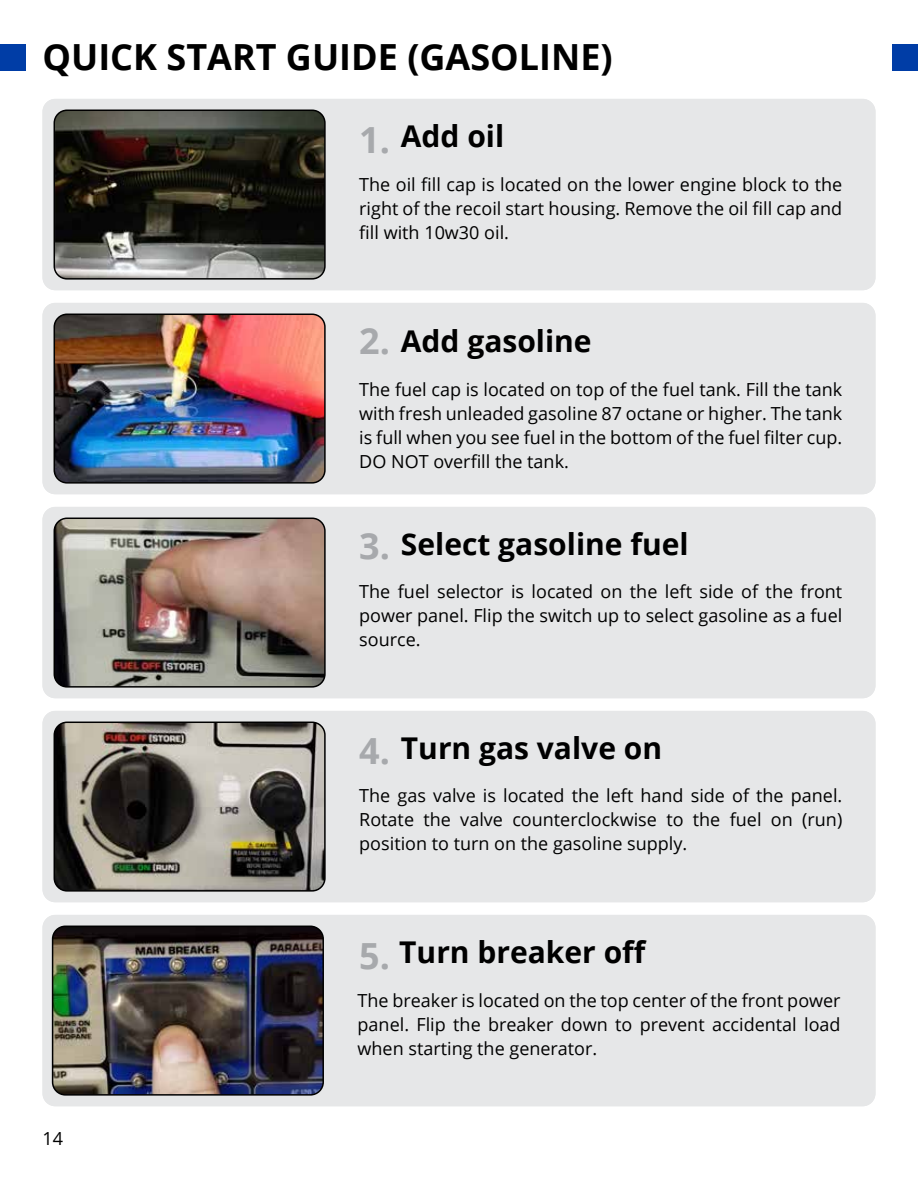
<style>
.page{position:relative;width:918px;height:1188px;background:#fff}
.page>*{position:absolute;margin:0;border:0;box-sizing:border-box;transform-origin:0 0}
.t1{font:700 36px "Open Sans";color:#000}
.t2{font:700 36px "Open Sans";color:#a7a9ac}
.t3{font:700 30px "Open Sans";color:#000}
.t4{font:18px/24px "Open Sans";color:#000;text-align:justify}
.s1{font-size:36px;color:#a7a9ac}
</style>
<div class="page">
<div style="left:0;top:44px;width:26px;height:27px;background:#003da6"></div>
<div style="left:892px;top:44px;width:26px;height:27px;background:#003da6"></div>
<div style="left:43px;top:99px;width:832px;height:191px;background:#e6e7e8;border-radius:13px"></div>
<svg style="left:54px;top:110px;width:271px;height:169px;background:#3b3933"></svg>
<div style="left:54px;top:110px;width:272px;height:170px;border:2px solid #000;border-radius:13px"></div>
<div style="left:43px;top:507px;width:832px;height:191px;background:#e6e7e8;border-radius:13px"></div>
<div style="left:43px;top:303px;width:832px;height:191px;background:#e6e7e8;border-radius:13px"></div>
<img style="left:54px;top:518px;width:271px;height:169px;border-radius:13px">
<div style="left:54px;top:518px;width:272px;height:170px;border:2px solid #000;border-radius:13px"></div>
<img style="left:54px;top:314px;width:271px;height:169px;border-radius:13px">
<div style="left:54px;top:314px;width:272px;height:170px;border:2px solid #000;border-radius:13px"></div>
<div style="left:43px;top:915px;width:832px;height:191px;background:#e6e7e8;border-radius:13px"></div>
<div style="left:43px;top:711px;width:832px;height:191px;background:#e6e7e8;border-radius:13px"></div>
<img style="left:53px;top:926px;width:270px;height:169px;border-radius:13px">
<div style="left:52px;top:926px;width:272px;height:170px;border:2px solid #000;border-radius:13px"></div>
<svg style="left:54px;top:722px;width:271px;height:169px;background:#76726a"></svg>
<div style="left:54px;top:722px;width:272px;height:170px;border:2px solid #000;border-radius:13px"></div>
<h1 class="t1" style="left:43px;top:32px;width:572px">QUICK START GUIDE (GASOLINE)</h1>
<h2 class="t3" style="left:401px;top:115px;width:105px">Add oil</h2>
<p class="t4" style="left:359px;top:172px;width:485px">The oil fill cap is located on the lower engine block to the right of the recoil start housing. Remove the oil fill cap and fill with 10w30 oil.</p>
<h1 class="t2" style="left:359px;top:114px;width:32px">1.</h1>
<h1 class="t2" style="left:359px;top:316px;width:32px">2.</h1>
<h2 class="t3" style="left:401px;top:320px;width:192px">Add gasoline</h2>
<p class="t4" style="left:359px;top:377px;width:485px">The fuel cap is located on top of the fuel tank. Fill the tank with fresh unleaded gasoline 87 octane or higher. The tank is full when you see fuel in the bottom of the fuel filter cup.<br>DO NOT overfill the tank.</p>
<h2 class="t3" style="left:401px;top:523px;width:289px">Select gasoline fuel</h2>
<p class="t4" style="left:359px;top:579px;width:485px">The fuel selector is located on the left side of the front power panel. Flip the switch up to select gasoline as a fuel source.</p>
<h2 class="t3" style="left:498px;top:523px;width:201px">Gasoline Fuel</h2>
<p class="t4" style="left:397px;top:579px;width:229px">Fuel Selector is located on</p>
<h1 class="t2" style="left:359px;top:521px;width:32px">3.</h1>
<h2 class="t3" style="left:401px;top:727px;width:263px">Turn gas valve on</h2>
<p class="t4" style="left:359px;top:783px;width:485px">The gas valve is located the left hand side of the panel.<br>Rotate the valve counterclockwise to the fuel on (run) position to turn on the gasoline supply.</p>
<h1 class="t2" style="left:359px;top:725px;width:32px">4.</h1>
<p class="t4" style="left:456px;top:807px;width:382px">valve counterclockwise to the Fuel ON (RUN</p>
<p class="t4" style="left:43px;top:1126px;width:22px">14</p>
<h2 class="t3" style="left:359px;top:931px;width:289px"><span class="s1">5.</span> Turn breaker off</h2>
<p class="t4" style="left:358px;top:988px;width:485px">The breaker is located on the top center of the front power panel. Flip the breaker down to prevent accidental load when starting the generator.</p>
<h2 class="t3" style="left:622px;top:931px;width:13px">f</h2>
<p class="t4" style="left:465px;top:988px;width:271px">is located on the left sid of the</p>
</div>
